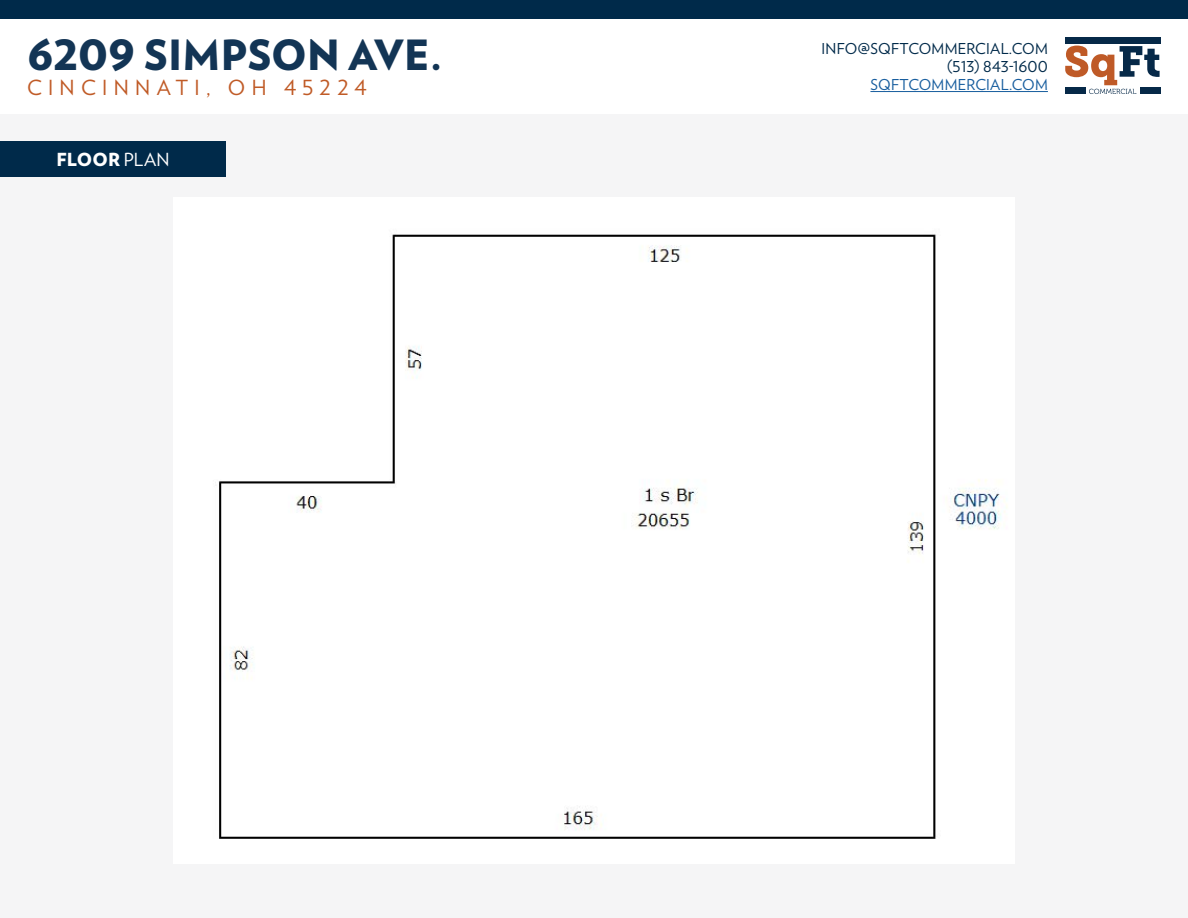
<style>
.page{position:relative;width:1188px;height:918px;background:#fff}
.page>*{position:absolute;margin:0;border:0;box-sizing:border-box;transform-origin:0 0}
.t1{font:900 41.55px "Verlag";letter-spacing:.005em;color:#133555}
.t2{font:20.85px "Verlag";letter-spacing:.3em;color:#c05b27}
.t3{font:900 18px "Verlag";letter-spacing:.005em;color:#fff}
.t4{font:15px/18px "Verlag";letter-spacing:.01em;color:#002a4a;text-align:right}
.t5{font:15px "Verlag";letter-spacing:.01em;color:#175d9e}
.s1{font-weight:400}
</style>
<div class="page">
<div style="left:0;top:0;width:1188px;height:18px;background:#002a4a"></div>
<div style="left:1141px;top:87px;width:20px;height:7px;background:#062948"></div>
<div style="left:1065px;top:37px;width:96px;height:6px;background:#062948"></div>
<svg style="left:1065px;top:46px;width:95px;height:48px"></svg>
<hr style="left:870px;top:91px;width:178px;height:1px;background:#175d9e">
<div style="left:0;top:114px;width:1188px;height:804px;background:#f5f5f6"></div>
<div style="left:219px;top:234px;width:781px;height:605px;background:#fff"></div>
<div style="left:0;top:141px;width:226px;height:36px;background:#002a4a"></div>
<h1 class="t1" style="left:27px;top:20px;width:416px">6209 SIMPSON AVE.</h1>
<h2 class="t2" style="left:27px;top:71px;width:341px">CINCINNATI, OH 45224</h2>
<p class="t3" style="left:56px;top:145px;width:115px">FLOOR <span class="s1">PLAN</span></p>
<p class="t4" style="left:821px;top:39px;width:228px">INFO@SQFTCOMMERCIAL.COM (513) 843-1600</p>
<p class="t5" style="left:870px;top:73px;width:179px">SQFTCOMMERCIAL.COM</p>
</div>
